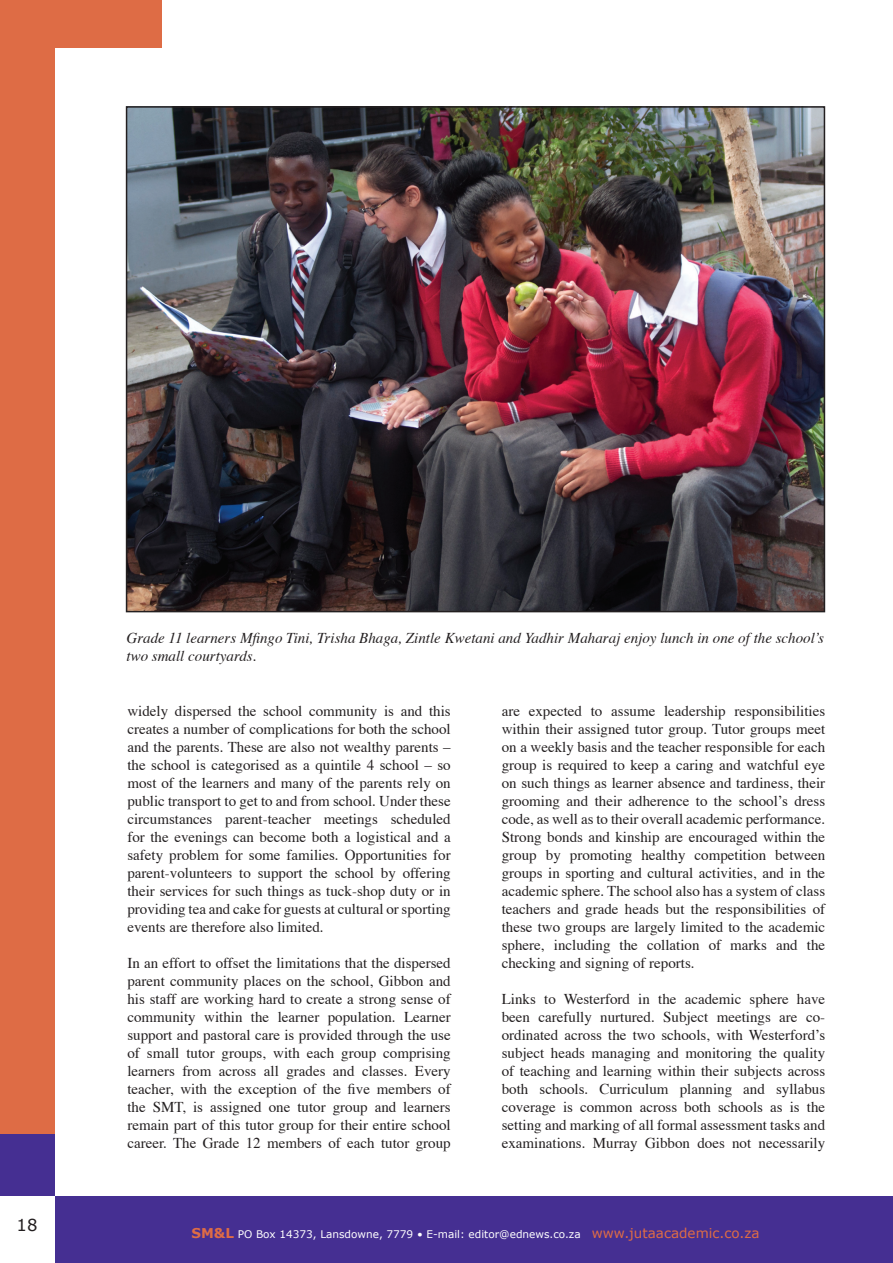
<style>
.page{position:relative;width:893px;height:1263px;background:#fff}
.page>*{position:absolute;margin:0;border:0;box-sizing:border-box;transform-origin:0 0}
.t1{font:16.5px "Verdana";color:#231f20}
.t2{font:15px/18px "Times";color:#231f20;text-align:justify}
.t3{font:italic 15px/18px "Times";color:#231f20}
.t4{font:10.5px "Verdana";color:#fff}
.s1{font-weight:700;font-size:13.5px;color:#de6c45}
.s2{font-size:13.5px;color:#de6c45}
</style>
<div class="page">
<div style="left:0;top:0;width:162px;height:1263px;background:#de6c45"></div>
<div style="left:0;top:1134px;width:59px;height:129px;background:#452f92"></div>
<div style="left:0;top:1196px;width:893px;height:67px;background:#452f92"></div>
<div style="left:55px;top:49px;width:838px;height:1147px;background:#fff"></div>
<div style="left:0;top:1196px;width:54px;height:67px;background:#fff"></div>
<img style="left:129px;top:109px;width:693px;height:500px">
<div style="left:126px;top:106px;width:699px;height:506px;border:2px solid #231f20"></div>
<p class="t1" style="left:17px;top:1214px;width:22px">18</p>
<p class="t3" style="left:127px;top:628px;width:699px">Grade 11 learners Mfingo Tini, Trisha Bhaga, Zintle Kwetani and Yadhir Maharaj enjoy lunch in one of the school’s two small courtyards.</p>
<p class="t2" style="left:127px;top:700px;width:325px">widely dispersed the school community is and this creates a number of complications for both the school and the parents. These are also not wealthy parents – the school is categorised as a quintile 4 school – so most of the learners and many of the parents rely on public transport to get to and from school. Under these circumstances parent-teacher meetings scheduled for the evenings can become both a logistical and a safety problem for some families. Opportunities for parent-volunteers to support the school by offering their services for such things as tuck-shop duty or in providing tea and cake for guests at cultural or sporting events are therefore also limited.</p>
<p class="t2" style="left:127px;top:952px;width:325px">In an effort to offset the limitations that the dispersed parent community places on the school, Gibbon and his staff are working hard to create a strong sense of community within the learner population. Learner support and pastoral care is provided through the use of small tutor groups, with each group comprising learners from across all grades and classes. Every teacher, with the exception of the five members of the SMT, is assigned one tutor group and learners remain part of this tutor group for their entire school career. The Grade 12 members of each tutor group</p>
<p class="t2" style="left:502px;top:700px;width:325px">are expected to assume leadership responsibilities within their assigned tutor group. Tutor groups meet on a weekly basis and the teacher responsible for each group is required to keep a caring and watchful eye on such things as learner absence and tardiness, their grooming and their adherence to the school’s dress code, as well as to their overall academic performance.<br>Strong bonds and kinship are encouraged within the group by promoting healthy competition between groups in sporting and cultural activities, and in the academic sphere. The school also has a system of class teachers and grade heads but the responsibilities of these two groups are largely limited to the academic sphere, including the collation of marks and the checking and signing of reports.</p>
<p class="t2" style="left:502px;top:988px;width:325px">Links to Westerford in the academic sphere have been carefully nurtured. Subject meetings are co&shy;ordinated across the two schools, with Westerford’s subject heads managing and monitoring the quality of teaching and learning within their subjects across both schools. Curriculum planning and syllabus coverage is common across both schools as is the setting and marking of all formal assessment tasks and examinations. Murray Gibbon does not necessarily</p>
<p class="t4" style="left:191px;top:1227px;width:570px"><span class="s1">SM&amp;L</span> PO Box 14373, Lansdowne, 7779 • E-mail: editor@ednews.co.za <span class="s2">www.jutaacademic.co.za</span></p>
</div>
